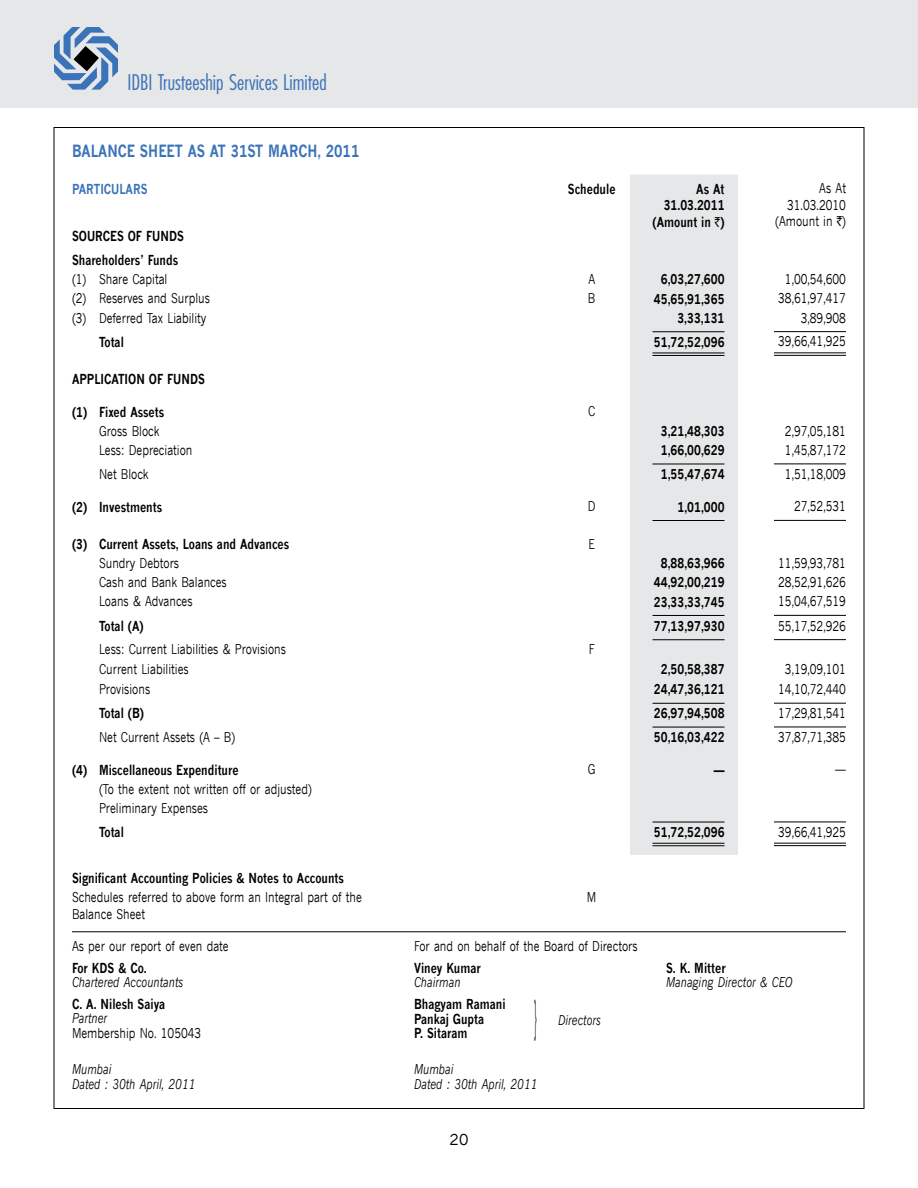
<style>
.page{position:relative;width:918px;height:1188px;background:#fff}
.page>*{position:absolute;margin:0;border:0;box-sizing:border-box;transform-origin:0 0}
.t1{font:44.1px "News Gothic";color:#000;scale:.15 1}
.t2{font:300 condensed 21px "Futura";color:#3b73b9}
.t3{font:700 16.5px "News Gothic";color:#3b73b9;scale:.8 1}
.t4{font:15px "News Gothic";color:#000}
.t5{font:13.5px/16.5px "News Gothic";color:#000;scale:.8 1}
.t6{font:700 13.5px/16.5px "News Gothic";color:#000;text-align:right;scale:.8 1}
.t7{font:italic 13.5px "News Gothic";color:#000;scale:.8 1}
.t8{font:700 13.5px "News Gothic";color:#3b73b9;scale:.8 1}
.s1{font-family:"Rupee Foradian";font-weight:400}
.s2{font-family:"Rupee Foradian"}
</style>
<div class="page">
<div style="left:0;top:0;width:918px;height:108px;background:#e6e7e8"></div>
<svg style="left:54px;top:27px;width:64px;height:63px"></svg>
<div style="left:630px;top:175px;width:108px;height:680px;background:#e6e7e8"></div>
<hr style="left:652px;top:331px;width:72px;height:1px;background:#000">
<hr style="left:774px;top:331px;width:72px;height:1px;background:#000">
<hr style="left:652px;top:353px;width:72px;height:1px;background:#000">
<hr style="left:652px;top:355px;width:72px;height:1px;background:#000">
<hr style="left:774px;top:353px;width:72px;height:1px;background:#000">
<hr style="left:774px;top:355px;width:72px;height:1px;background:#000">
<hr style="left:653px;top:464px;width:72px;height:1px;background:#000">
<hr style="left:774px;top:464px;width:72px;height:1px;background:#000">
<hr style="left:652px;top:520px;width:72px;height:1px;background:#000">
<hr style="left:774px;top:520px;width:72px;height:1px;background:#000">
<hr style="left:652px;top:615px;width:72px;height:1px;background:#000">
<hr style="left:774px;top:615px;width:72px;height:1px;background:#000">
<hr style="left:652px;top:639px;width:72px;height:1px;background:#000">
<hr style="left:774px;top:639px;width:72px;height:1px;background:#000">
<hr style="left:652px;top:703px;width:72px;height:1px;background:#000">
<hr style="left:774px;top:703px;width:72px;height:1px;background:#000">
<hr style="left:652px;top:727px;width:72px;height:1px;background:#000">
<hr style="left:774px;top:727px;width:72px;height:1px;background:#000">
<hr style="left:652px;top:822px;width:72px;height:1px;background:#000">
<hr style="left:774px;top:822px;width:72px;height:1px;background:#000">
<hr style="left:652px;top:843px;width:72px;height:1px;background:#000">
<hr style="left:652px;top:845px;width:72px;height:1px;background:#000">
<hr style="left:774px;top:843px;width:72px;height:1px;background:#000">
<hr style="left:774px;top:845px;width:72px;height:1px;background:#000">
<hr style="left:72px;top:931px;width:342px;height:1px;background:#000">
<hr style="left:414px;top:931px;width:108px;height:1px;background:#000">
<hr style="left:522px;top:931px;width:36px;height:1px;background:#000">
<hr style="left:558px;top:931px;width:108px;height:1px;background:#000">
<hr style="left:666px;top:931px;width:90px;height:1px;background:#000">
<hr style="left:756px;top:931px;width:90px;height:1px;background:#000">
<h2 class="t2" style="left:128px;top:70px;width:201px">IDBI Trusteeship Services Limited</h2>
<p class="t3" style="left:72px;top:140px;width:361px">BALANCE SHEET AS AT 31ST MARCH, 2011</p>
<p class="t8" style="left:72px;top:180px;width:96px">PARTICULARS</p>
<p class="t6" style="left:568px;top:180px;width:61px">Schedule</p>
<p class="t6" style="left:653px;top:180px;width:91px">As At<br>31.03.2011 (Amount in <span class="s1">`</span>)</p>
<p class="t5" style="left:775px;top:180px;width:90px;text-align:right">As At<br>31.03.2010 (Amount in <span class="s2">`</span>)</p>
<p class="t6" style="left:72px;top:224px;width:141px;line-height:23.7px;text-align:left">SOURCES OF FUNDS<br>Shareholders’ Funds</p>
<p class="t5" style="left:72px;top:271px;width:121px">(1) Share Capital</p>
<p class="t5" style="left:588px;top:271px;width:10px">A</p>
<p class="t6" style="left:661px;top:271px;width:81px">6,03,27,600</p>
<p class="t5" style="left:785px;top:271px;width:78px">1,00,54,600</p>
<p class="t5" style="left:72px;top:290px;width:174px">(2) Reserves and Surplus</p>
<p class="t5" style="left:588px;top:290px;width:11px">B</p>
<p class="t6" style="left:654px;top:290px;width:90px">45,65,91,365</p>
<p class="t5" style="left:778px;top:290px;width:86px">38,61,97,417</p>
<p class="t5" style="left:72px;top:309px;width:170px">(3) Deferred Tax Liability</p>
<p class="t6" style="left:677px;top:309px;width:60px">3,33,131</p>
<p class="t5" style="left:801px;top:309px;width:58px">3,89,908</p>
<p class="t6" style="left:99px;top:333px;width:33px">Total</p>
<p class="t6" style="left:654px;top:333px;width:90px">51,72,52,096</p>
<p class="t5" style="left:778px;top:333px;width:86px">39,66,41,925</p>
<p class="t6" style="left:72px;top:370px;width:168px">APPLICATION OF FUNDS</p>
<p class="t6" style="left:72px;top:403px;width:117px">(1) Fixed Assets</p>
<p class="t5" style="left:588px;top:403px;width:11px">C</p>
<p class="t5" style="left:99px;top:422px;width:77px">Gross Block</p>
<p class="t6" style="left:661px;top:422px;width:81px">3,21,48,303</p>
<p class="t5" style="left:785px;top:422px;width:78px">2,97,05,181</p>
<p class="t5" style="left:99px;top:441px;width:118px">Less: Depreciation</p>
<p class="t6" style="left:661px;top:442px;width:81px">1,66,00,629</p>
<p class="t5" style="left:785px;top:441px;width:78px">1,45,87,172</p>
<p class="t5" style="left:99px;top:465px;width:64px">Net Block</p>
<p class="t6" style="left:661px;top:465px;width:81px">1,55,47,674</p>
<p class="t5" style="left:785px;top:465px;width:78px">1,51,18,009</p>
<p class="t6" style="left:72px;top:498px;width:114px">(2) Investments</p>
<p class="t5" style="left:588px;top:498px;width:11px">D</p>
<p class="t6" style="left:677px;top:498px;width:60px">1,01,000</p>
<p class="t5" style="left:794px;top:498px;width:66px">27,52,531</p>
<p class="t6" style="left:72px;top:535px;width:273px">(3) Current Assets, Loans and Advances</p>
<p class="t5" style="left:589px;top:535px;width:10px">E</p>
<p class="t5" style="left:99px;top:555px;width:102px">Sundry Debtors</p>
<p class="t6" style="left:661px;top:555px;width:81px">8,88,63,966</p>
<p class="t5" style="left:778px;top:555px;width:86px">11,59,93,781</p>
<p class="t5" style="left:99px;top:574px;width:161px">Cash and Bank Balances</p>
<p class="t6" style="left:654px;top:574px;width:90px">44,92,00,219</p>
<p class="t5" style="left:778px;top:574px;width:86px">28,52,91,626</p>
<p class="t5" style="left:99px;top:593px;width:119px">Loans &amp; Advances</p>
<p class="t6" style="left:654px;top:593px;width:90px">23,33,33,745</p>
<p class="t5" style="left:778px;top:593px;width:86px">15,04,67,519</p>
<p class="t6" style="left:99px;top:617px;width:57px">Total (A)</p>
<p class="t6" style="left:654px;top:617px;width:90px">77,13,97,930</p>
<p class="t5" style="left:778px;top:617px;width:86px">55,17,52,926</p>
<p class="t5" style="left:99px;top:641px;width:235px">Less: Current Liabilities &amp; Provisions</p>
<p class="t5" style="left:589px;top:641px;width:9px">F</p>
<p class="t5" style="left:99px;top:660px;width:114px">Current Liabilities</p>
<p class="t6" style="left:661px;top:660px;width:81px">2,50,58,387</p>
<p class="t5" style="left:785px;top:660px;width:78px">3,19,09,101</p>
<p class="t5" style="left:99px;top:681px;width:66px">Provisions</p>
<p class="t6" style="left:654px;top:681px;width:90px">24,47,36,121</p>
<p class="t5" style="left:778px;top:681px;width:86px">14,10,72,440</p>
<p class="t6" style="left:99px;top:705px;width:58px">Total (B)</p>
<p class="t6" style="left:654px;top:705px;width:90px">26,97,94,508</p>
<p class="t5" style="left:778px;top:705px;width:86px">17,29,81,541</p>
<p class="t5" style="left:99px;top:728px;width:172px">Net Current Assets (A – B)</p>
<p class="t6" style="left:654px;top:728px;width:90px">50,16,03,422</p>
<p class="t5" style="left:778px;top:728px;width:86px">37,87,71,385</p>
<p class="t6" style="left:72px;top:761px;width:210px">(4) Miscellaneous Expenditure</p>
<p class="t5" style="left:588px;top:761px;width:11px">G</p>
<p class="t6" style="left:714px;top:761px;width:15px">—</p>
<p class="t5" style="left:835px;top:761px;width:15px">—</p>
<p class="t5" style="left:99px;top:779px;width:268px;line-height:19.2px">(To the extent not written off or adjusted)<br>Preliminary Expenses</p>
<p class="t6" style="left:99px;top:823px;width:33px">Total</p>
<p class="t6" style="left:654px;top:823px;width:90px">51,72,52,096</p>
<p class="t5" style="left:778px;top:823px;width:86px">39,66,41,925</p>
<p class="t6" style="left:72px;top:870px;width:341px">Significant Accounting Policies &amp; Notes to Accounts</p>
<p class="t5" style="left:72px;top:889px;width:364px">Schedules referred to above form an Integral part of the<br>Balance Sheet</p>
<p class="t5" style="left:587px;top:889px;width:13px">M</p>
<p class="t5" style="left:72px;top:937px;width:197px">As per our report of even date</p>
<p class="t5" style="left:414px;top:937px;width:281px">For and on behalf of the Board of Directors</p>
<p class="t6" style="left:72px;top:959px;width:95px">For KDS &amp; Co.</p>
<p class="t6" style="left:414px;top:959px;width:85px">Viney Kumar</p>
<p class="t6" style="left:666px;top:959px;width:76px">S. K. Mitter</p>
<p class="t7" style="left:72px;top:974px;width:141px">Chartered Accountants</p>
<p class="t7" style="left:414px;top:974px;width:60px">Chairman</p>
<p class="t7" style="left:666px;top:974px;width:160px">Managing Director &amp; CEO</p>
<p class="t6" style="left:72px;top:995px;width:118px">C. A. Nilesh Saiya</p>
<p class="t6" style="left:414px;top:995px;width:116px">Bhagyam Ramani</p>
<p class="t7" style="left:72px;top:1010px;width:46px">Partner</p>
<p class="t6" style="left:414px;top:1010px;width:89px">Pankaj Gupta</p>
<p class="t7" style="left:558px;top:1012px;width:55px">Directors</p>
<p class="t5" style="left:72px;top:1025px;width:163px">Membership No. 105043</p>
<p class="t6" style="left:414px;top:1025px;width:68px">P. Sitaram</p>
<p class="t7" style="left:72px;top:1061px;width:51px">Mumbai</p>
<p class="t7" style="left:414px;top:1061px;width:51px">Mumbai</p>
<p class="t7" style="left:72px;top:1076px;width:156px">Dated : 30th April, 2011</p>
<p class="t7" style="left:414px;top:1076px;width:156px">Dated : 30th April, 2011</p>
<h1 class="t1" style="left:534px;top:989px;width:16px">}</h1>
<p class="t4" style="left:450px;top:1131px;width:20px">20</p>
</div>
